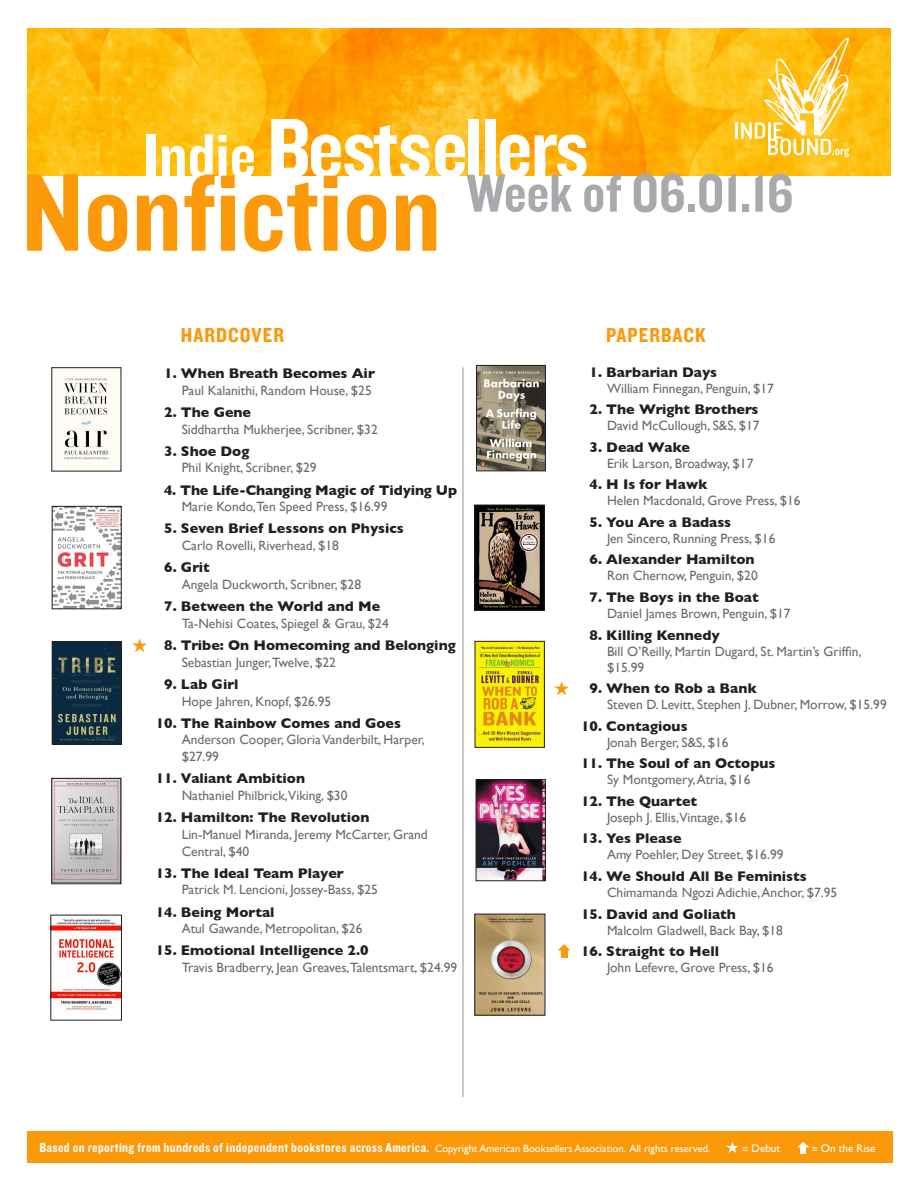
<style>
.page{position:relative;width:918px;height:1188px;background:#fff}
.page>*{position:absolute;margin:0;border:0;box-sizing:border-box;transform-origin:0 0}
.t1{font:114.6px "Knockout 50 Welterweight";color:#fc990a}
.t2{font:88.05px "Knockout 50 Welterweight";letter-spacing:-.03em;color:#fff}
.t3{font:55.5px "Knockout 50 Welterweight";color:#a8a9ad}
.t4{font:21px "Knockout 50 Welterweight";letter-spacing:.05em;color:#fc990a}
.BestsellerTitle{font:700 14.25px "Gill Sans";color:#231f20}
.Body_Text_2{font:13.5px/16.6px "Gill Sans";color:#6b6b6e}
.t5{font:13.5px "Knockout 50 Welterweight";letter-spacing:.025em;color:#fff}
.t6{font:11.1px "Gill Sans";color:#fff}
.s1{font-size:65.1px}
.s2{font-family:"Gill Sans";font-size:10.5px}
</style>
<div class="page">
<img style="left:27px;top:28px;width:864px;height:148px">
<hr style="left:463px;top:367px;width:1px;height:730px;background:#939598">
<div style="left:27px;top:1131px;width:865px;height:31px;background:#fc990a"></div>
<svg style="left:736px;top:38px;width:113px;height:119px"></svg>
<svg style="left:726px;top:1142px;width:13px;height:11px"></svg>
<svg style="left:797px;top:1142px;width:12px;height:12px"></svg>
<img style="left:54px;top:508px;width:65px;height:99px">
<div style="left:52px;top:506px;width:69px;height:103px;border:1px solid #231f20"></div>
<img style="left:54px;top:643px;width:66px;height:99px">
<div style="left:52px;top:641px;width:70px;height:103px;border:1px solid #231f20"></div>
<img style="left:53px;top:919px;width:67px;height:91px">
<div style="left:51px;top:915px;width:71px;height:105px;border:1px solid #231f20"></div>
<img style="left:54px;top:369px;width:65px;height:100px">
<img style="left:54px;top:780px;width:65px;height:102px">
<div style="left:52px;top:778px;width:69px;height:106px;border:1px solid #231f20"></div>
<svg style="left:558px;top:944px;width:12px;height:14px"></svg>
<img style="left:478px;top:367px;width:66px;height:102px">
<div style="left:476px;top:365px;width:70px;height:106px;border:1px solid #231f20"></div>
<img style="left:477px;top:507px;width:65px;height:102px">
<div style="left:475px;top:505px;width:69px;height:106px;border:1px solid #231f20"></div>
<img style="left:477px;top:643px;width:66px;height:103px">
<div style="left:475px;top:641px;width:70px;height:107px;border:1px solid #231f20"></div>
<img style="left:478px;top:781px;width:66px;height:98px">
<div style="left:476px;top:779px;width:70px;height:102px;border:1px solid #231f20"></div>
<img style="left:477px;top:916px;width:66px;height:97px">
<p class="t2" style="left:143px;top:90px;width:447px"><span class="s1">Indie</span> Bestsellers</p>
<p class="t1" style="left:22px;top:137px;width:421px">Nonfiction</p>
<p class="t3" style="left:466px;top:157px;width:329px">Week of 06.01.16</p>
<p class="t4" style="left:181px;top:321px;width:105px">HARDCOVER</p>
<p class="t4" style="left:606px;top:321px;width:101px">PAPERBACK</p>
<p class="BestsellerTitle" style="left:164px;top:362px;width:212px">1. When Breath Becomes Air</p>
<p class="Body_Text_2" style="left:182px;top:382px;width:192px">Paul Kalanithi, Random House, $25</p>
<p class="BestsellerTitle" style="left:164px;top:401px;width:88px">2. The Gene</p>
<p class="Body_Text_2" style="left:182px;top:421px;width:198px">Siddhartha Mukherjee, Scribner, $32</p>
<p class="BestsellerTitle" style="left:164px;top:440px;width:87px">3. Shoe Dog</p>
<p class="Body_Text_2" style="left:182px;top:459px;width:136px">Phil Knight, Scribner, $29</p>
<p class="BestsellerTitle" style="left:164px;top:478px;width:295px">4. The Life-Changing Magic of Tidying Up</p>
<p class="Body_Text_2" style="left:182px;top:498px;width:207px">Marie Kondo,Ten Speed Press, $16.99</p>
<p class="BestsellerTitle" style="left:164px;top:517px;width:241px">5. Seven Brief Lessons on Physics</p>
<p class="Body_Text_2" style="left:182px;top:537px;width:159px">Carlo Rovelli, Riverhead, $18</p>
<p class="BestsellerTitle" style="left:164px;top:556px;width:47px">6. Grit</p>
<p class="Body_Text_2" style="left:182px;top:576px;width:181px">Angela Duckworth, Scribner, $28</p>
<p class="BestsellerTitle" style="left:164px;top:595px;width:218px">7. Between the World and Me</p>
<p class="Body_Text_2" style="left:182px;top:615px;width:209px">Ta-Nehisi Coates, Spiegel &amp; Grau, $24</p>
<p class="BestsellerTitle" style="left:164px;top:634px;width:293px">8. Tribe: On Homecoming and Belonging</p>
<p class="Body_Text_2" style="left:182px;top:654px;width:156px">Sebastian Junger,Twelve, $22</p>
<p class="BestsellerTitle" style="left:164px;top:673px;width:76px">9. Lab Girl</p>
<p class="Body_Text_2" style="left:182px;top:693px;width:151px">Hope Jahren, Knopf, $26.95</p>
<p class="BestsellerTitle" style="left:156px;top:712px;width:247px">10. The Rainbow Comes and Goes</p>
<p class="Body_Text_2" style="left:182px;top:731px;width:245px">Anderson Cooper, Gloria Vanderbilt, Harper, $27.99</p>
<p class="BestsellerTitle" style="left:156px;top:767px;width:151px">11. Valiant Ambition</p>
<p class="Body_Text_2" style="left:182px;top:787px;width:167px">Nathaniel Philbrick,Viking, $30</p>
<p class="BestsellerTitle" style="left:156px;top:806px;width:215px">12. Hamilton: The Revolution</p>
<p class="Body_Text_2" style="left:182px;top:826px;width:248px">Lin-Manuel Miranda, Jeremy McCarter, Grand<br>Central, $40</p>
<p class="BestsellerTitle" style="left:156px;top:862px;width:190px">13. The Ideal Team Player</p>
<p class="Body_Text_2" style="left:182px;top:881px;width:198px">Patrick M. Lencioni, Jossey-Bass, $25</p>
<p class="BestsellerTitle" style="left:156px;top:900px;width:120px">14. Being Mortal</p>
<p class="Body_Text_2" style="left:182px;top:920px;width:182px">Atul Gawande, Metropolitan, $26</p>
<p class="BestsellerTitle" style="left:156px;top:939px;width:214px">15. Emotional Intelligence 2.0</p>
<p class="Body_Text_2" style="left:182px;top:959px;width:277px">Travis Bradberry, Jean Greaves,Talentsmart, $24.99</p>
<p class="BestsellerTitle" style="left:590px;top:360px;width:129px">1. Barbarian Days</p>
<p class="Body_Text_2" style="left:607px;top:380px;width:168px">William Finnegan, Penguin, $17</p>
<p class="BestsellerTitle" style="left:590px;top:398px;width:170px">2. The Wright Brothers</p>
<p class="Body_Text_2" style="left:607px;top:417px;width:154px">David McCullough, S&amp;S, $17</p>
<p class="BestsellerTitle" style="left:590px;top:436px;width:102px">3. Dead Wake</p>
<p class="Body_Text_2" style="left:607px;top:455px;width:148px">Erik Larson, Broadway, $17</p>
<p class="BestsellerTitle" style="left:590px;top:473px;width:119px">4. H Is for Hawk</p>
<p class="Body_Text_2" style="left:607px;top:492px;width:195px">Helen Macdonald, Grove Press, $16</p>
<p class="BestsellerTitle" style="left:590px;top:511px;width:143px">5. You Are a Badass</p>
<p class="Body_Text_2" style="left:607px;top:530px;width:170px">Jen Sincero, Running Press, $16</p>
<p class="BestsellerTitle" style="left:590px;top:548px;width:167px">6. Alexander Hamilton</p>
<p class="Body_Text_2" style="left:607px;top:567px;width:152px">Ron Chernow, Penguin, $20</p>
<p class="BestsellerTitle" style="left:590px;top:586px;width:171px">7. The Boys in the Boat</p>
<p class="Body_Text_2" style="left:607px;top:605px;width:185px">Daniel James Brown, Penguin, $17</p>
<p class="BestsellerTitle" style="left:590px;top:623px;width:132px">8. Killing Kennedy</p>
<p class="Body_Text_2" style="left:607px;top:643px;width:256px;line-height:16px">Bill O’Reilly, Martin Dugard, St. Martin’s Griffin, $15.99</p>
<p class="BestsellerTitle" style="left:590px;top:677px;width:169px">9. When to Rob a Bank</p>
<p class="Body_Text_2" style="left:607px;top:696px;width:281px">Steven D. Levitt, Stephen J. Dubner, Morrow, $15.99</p>
<p class="BestsellerTitle" style="left:581px;top:715px;width:108px">10. Contagious</p>
<p class="Body_Text_2" style="left:607px;top:734px;width:123px">Jonah Berger, S&amp;S, $16</p>
<p class="BestsellerTitle" style="left:581px;top:752px;width:196px">11. The Soul of an Octopus</p>
<p class="Body_Text_2" style="left:607px;top:771px;width:145px">Sy Montgomery, Atria, $16</p>
<p class="BestsellerTitle" style="left:581px;top:790px;width:118px">12. The Quartet</p>
<p class="Body_Text_2" style="left:607px;top:809px;width:141px">Joseph J. Ellis,Vintage, $16</p>
<p class="BestsellerTitle" style="left:581px;top:827px;width:102px">13. Yes Please</p>
<p class="Body_Text_2" style="left:607px;top:846px;width:178px">Amy Poehler, Dey Street, $16.99</p>
<p class="BestsellerTitle" style="left:581px;top:865px;width:227px">14. We Should All Be Feminists</p>
<p class="Body_Text_2" style="left:607px;top:884px;width:232px">Chimamanda Ngozi Adichie, Anchor, $7.95</p>
<p class="BestsellerTitle" style="left:581px;top:902px;width:156px">15. David and Goliath</p>
<p class="Body_Text_2" style="left:607px;top:922px;width:177px">Malcolm Gladwell, Back Bay, $18</p>
<p class="BestsellerTitle" style="left:581px;top:940px;width:139px">16. Straight to Hell</p>
<p class="Body_Text_2" style="left:607px;top:959px;width:168px">John Lefevre, Grove Press, $16</p>
<p class="t5" style="left:39px;top:1139px;width:672px">Based on reporting from hundreds of independent bookstores across America. <span class="s2">Copyright American Booksellers Association. All rights reserved.</span></p>
<p class="t6" style="left:742px;top:1142px;width:40px">= Debut</p>
<p class="t6" style="left:811px;top:1142px;width:66px">= On the Rise</p>
</div>
